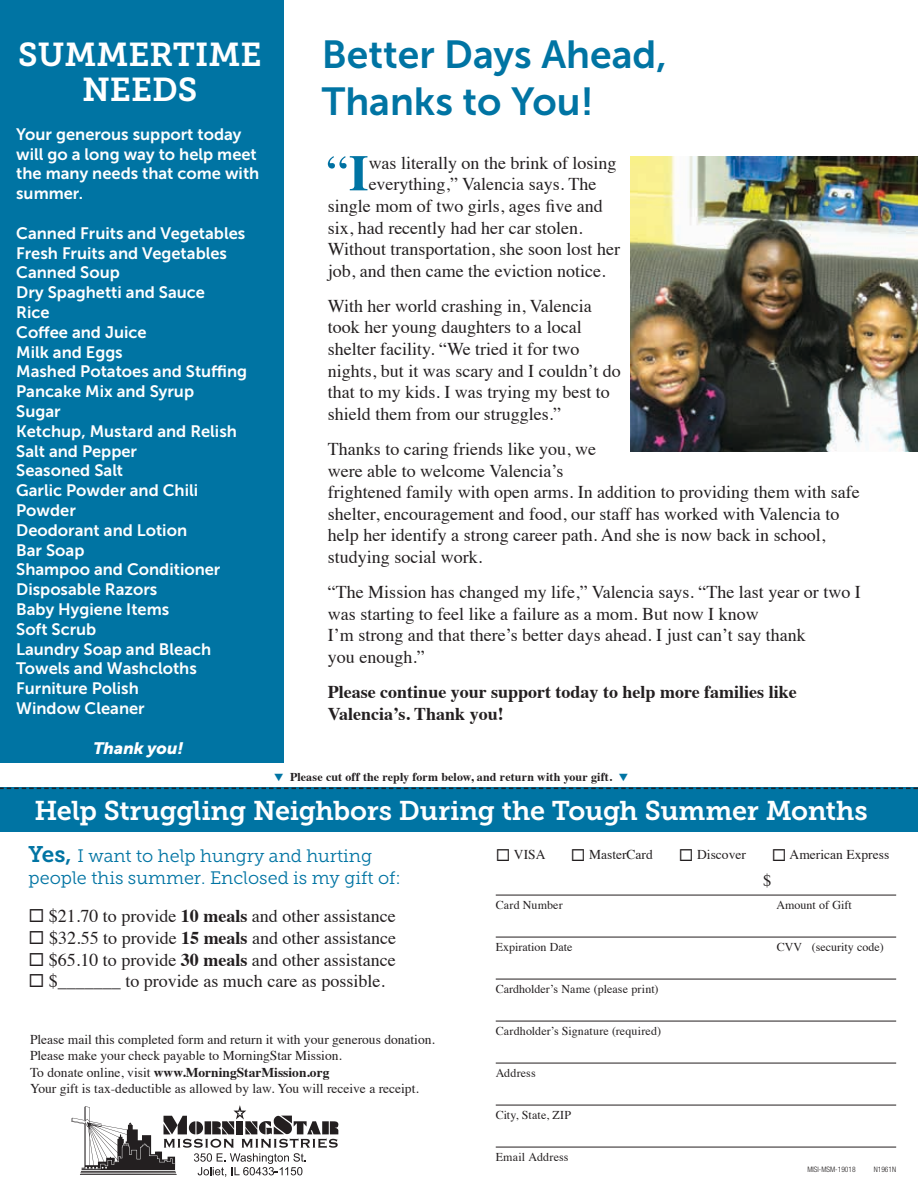
<style>
.page{position:relative;width:918px;height:1188px;background:#fff}
.page>*{position:absolute;margin:0;border:0;box-sizing:border-box;transform-origin:0 0}
.t1{font:50.7px "Times";color:#0071a2}
.t2{font:39px/46.8px "Museo Sans 700";color:#0074a3}
.t3{font:33px/34.8px "Museo Slab 700";color:#fff;text-align:center}
.t4{font:27px "Museo Slab 700";letter-spacing:-.015em;color:#fff}
.t5{font:18px/21.6px "Times";color:#231f20}
.t6{font:700 18px/21.6px "Times";color:#231f20}
.t7{font:18px/21.6px "Museo Slab 300";color:#0074a3}
.t8{font:16.5px/19.8px "Museo Sans 700";color:#fff}
.t9{font:italic 16.5px "Museo Sans 900";color:#fff}
.t10{font:16.5px "Times";color:#231f20}
.t11{font:13.5px/16.5px "Times";color:#231f20}
.t12{font:12px "Times";color:#231f20}
.t13{font:700 12px "Times";letter-spacing:.005em;color:#231f20}
.t14{font:300 condensed 7.5px "Helvetica Neue";color:#231f20}
.s1{font-weight:700;color:#0074a3}
.s2{color:#0074a3}
.s3{font-family:"Museo Slab 700";font-size:22.5px}
.s4{font-weight:700}
</style>
<div class="page">
<div style="left:0;top:0;width:284px;height:762px;background:#0074a3"></div>
<div style="left:0;top:788px;width:918px;height:44px;background:#0074a3"></div>
<svg style="left:0;top:788px;width:918px;height:1px"></svg>
<hr style="left:496px;top:895px;width:400px;height:1px;background:#231f20">
<hr style="left:496px;top:937px;width:400px;height:1px;background:#231f20">
<hr style="left:496px;top:979px;width:400px;height:1px;background:#231f20">
<hr style="left:496px;top:1021px;width:400px;height:1px;background:#231f20">
<hr style="left:496px;top:1063px;width:400px;height:1px;background:#231f20">
<hr style="left:496px;top:1105px;width:400px;height:1px;background:#231f20">
<hr style="left:496px;top:1147px;width:400px;height:1px;background:#231f20">
<img style="left:631px;top:157px;width:287px;height:295px">
<svg style="left:71px;top:1105px;width:267px;height:72px"></svg>
<h3 class="t3" style="left:18px;top:38px;width:245px">SUMMERTIME<br>NEEDS</h3>
<p class="t8" style="left:16px;top:124px;width:245px">Your generous support today will go a long way to help meet the many needs that come with summer.</p>
<p class="t8" style="left:16px;top:223px;width:233px">Canned Fruits and Vegetables<br>Fresh Fruits and Vegetables<br>Canned Soup<br>Dry Spaghetti and Sauce<br>Rice<br>Coffee and Juice<br>Milk and Eggs<br>Mashed Potatoes and Stuffing<br>Pancake Mix and Syrup<br>Sugar<br>Ketchup, Mustard and Relish<br>Salt and Pepper<br>Seasoned Salt<br>Garlic Powder and Chili<br>Powder<br>Deodorant and Lotion<br>Bar Soap<br>Shampoo and Conditioner<br>Disposable Razors<br>Baby Hygiene Items<br>Soft Scrub<br>Laundry Soap and Bleach<br>Towels and Washcloths<br>Furniture Polish<br>Window Cleaner</p>
<p class="t9" style="left:94px;top:739px;width:92px">Thank you!</p>
<h2 class="t2" style="left:322px;top:31px;width:346px">Better Days Ahead,<br>Thanks to You!</h2>
<h1 class="t1" style="left:326px;top:126px;width:44px">“<span class="s1">I</span></h1>
<p class="t5" style="left:369px;top:150px;width:249px">was literally on the brink of losing</p>
<p class="t5" style="left:369px;top:172px;width:229px">everything,” Valencia says. The</p>
<p class="t5" style="left:328px;top:194px;width:276px">single mom of two girls, ages five and</p>
<p class="t5" style="left:328px;top:215px;width:256px">six, had recently had her car stolen.</p>
<p class="t5" style="left:328px;top:237px;width:294px">Without transportation, she soon lost her</p>
<p class="t5" style="left:328px;top:258px;width:279px">job, and then came the eviction notice.</p>
<p class="t5" style="left:328px;top:293px;width:295px">With her world crashing in, Valencia took her young daughters to a local shelter facility. “We tried it for two nights, but it was scary and I couldn’t do that to my kids. I was trying my best to shield them from our struggles.”</p>
<p class="t5" style="left:328px;top:437px;width:533px">Thanks to caring friends like you, we<br>were able to welcome Valencia’s<br>frightened family with open arms. In addition to providing them with safe shelter, encouragement and food, our staff has worked with Valencia to help her identify a strong career path. And she is now back in school, studying social work.</p>
<p class="t5" style="left:328px;top:580px;width:535px">“The Mission has changed my life,” Valencia says. “The last year or two I was starting to feel like a failure as a mom. But now I know<br>I’m strong and that there’s better days ahead. I just can’t say thank<br>you enough.”</p>
<p class="t6" style="left:328px;top:679px;width:470px">Please continue your support today to help more families like<br>Valencia’s. Thank you!</p>
<p class="t13" style="left:274px;top:766px;width:355px"><span class="s2">▼</span> Please cut off the reply form below, and return with your gift. <span class="s2">▼</span></p>
<h3 class="t4" style="left:34px;top:795px;width:835px">Help Struggling Neighbors During the Tough Summer Months</h3>
<p class="t7" style="left:29px;top:846px;width:374px"><span class="s3">Yes,</span> I want to help hungry and hurting people this summer. Enclosed is my gift of:</p>
<p class="t5" style="left:29px;top:904px;width:369px">◻ $21.70 to provide <span class="s4">10 meals</span> and other assistance</p>
<p class="t5" style="left:29px;top:926px;width:369px">◻ $32.55 to provide <span class="s4">15 meals</span> and other assistance</p>
<p class="t5" style="left:29px;top:947px;width:369px">◻ $65.10 to provide <span class="s4">30 meals</span> and other assistance</p>
<p class="t5" style="left:29px;top:969px;width:358px">◻ $_______ to provide as much care as possible.</p>
<p class="t11" style="left:496px;top:846px;width:51px">◻ VISA</p>
<p class="t11" style="left:571px;top:846px;width:84px">◻ MasterCard</p>
<p class="t11" style="left:679px;top:846px;width:69px">◻ Discover</p>
<p class="t11" style="left:772px;top:846px;width:119px">◻ American Express</p>
<p class="t12" style="left:496px;top:894px;width:68px">Card Number</p>
<p class="t12" style="left:777px;top:894px;width:77px">Amount of Gift</p>
<p class="t12" style="left:496px;top:936px;width:78px">Expiration Date</p>
<p class="t12" style="left:777px;top:936px;width:108px">CVV (security code)</p>
<p class="t12" style="left:496px;top:978px;width:164px">Cardholder’s Name (please print)</p>
<p class="t12" style="left:496px;top:1020px;width:167px">Cardholder’s Signature (required)</p>
<p class="t12" style="left:496px;top:1062px;width:41px">Address</p>
<p class="t12" style="left:496px;top:1104px;width:77px">City, State, ZIP</p>
<p class="t12" style="left:496px;top:1146px;width:74px">Email Address</p>
<p class="t10" style="left:763px;top:865px;width:10px">$</p>
<p class="t11" style="left:30px;top:1030px;width:406px">Please mail this completed form and return it with your generous donation.<br>Please make your check payable to MorningStar Mission.<br>To donate online, visit <span class="s4">www.MorningStarMission.org<br></span>Your gift is tax-deductible as allowed by law. You will receive a receipt.</p>
<p class="t14" style="left:807px;top:1165px;width:50px">MISI-MSM-19018</p>
<p class="t14" style="left:874px;top:1165px;width:24px">N1961N</p>
</div>
